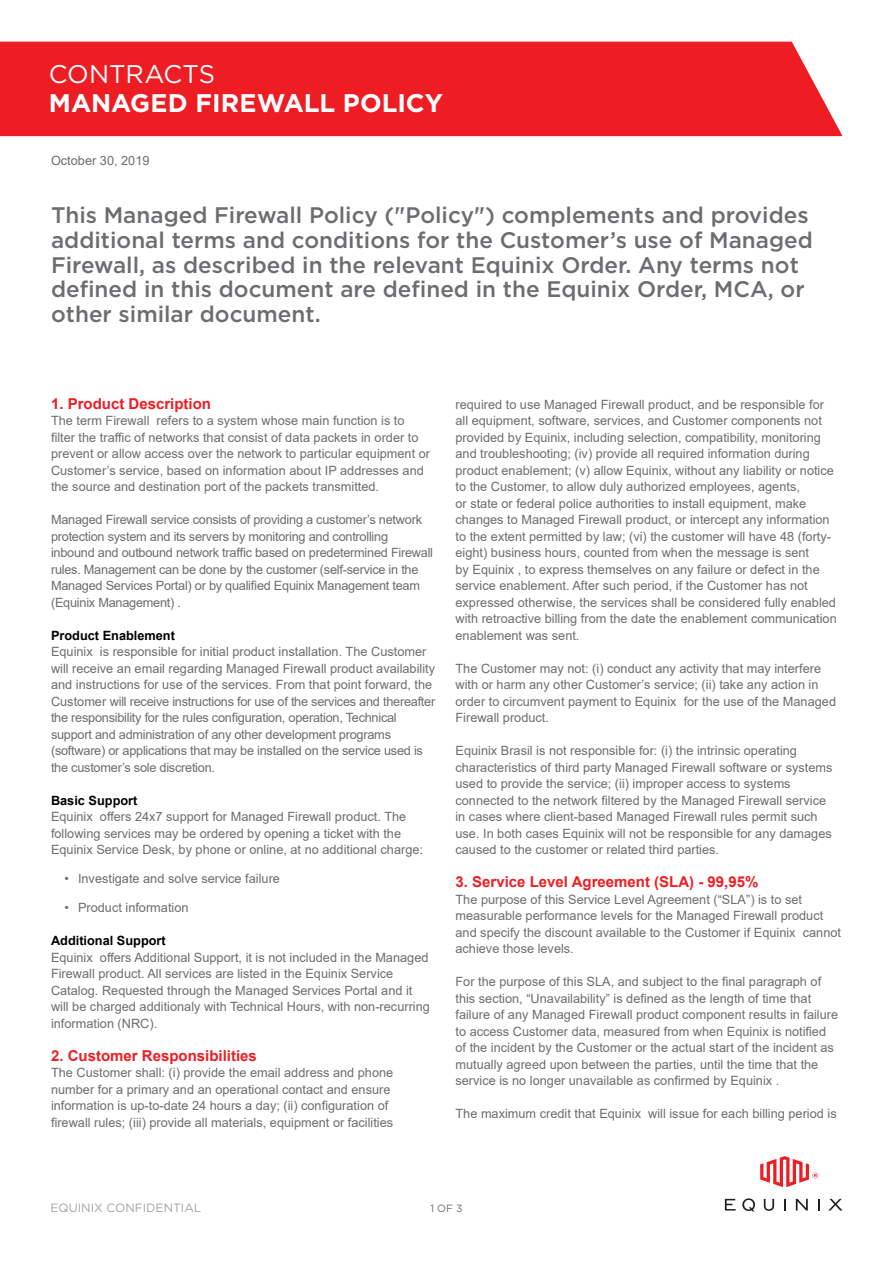
<style>
.page{position:relative;width:893px;height:1263px;background:#fff}
.page>*{position:absolute;margin:0;border:0;box-sizing:border-box;transform-origin:0 0}
.Main_Title_Front{font:700 25.5px "Gotham";color:#fff}
.Category_Title_Front{font:25.5px "Gotham";letter-spacing:-.01em;color:#fff}
.Lead_In{font:500 22.5px/24.8px "Gotham";color:#6c6d70}
.Body_Title_1_Space{font:700 15px "Arial";color:#ee1d23}
.Body_Copy{font:12.75px/16.5px "Arial";color:#6c6d70}
.Body_Copy-2{font:12.75px/16.5px "Arial";letter-spacing:-.02em;color:#6c6d70}
.Body_Title_1_Space-2{font:700 12.75px "Arial";color:#010100}
.Copyright{font:12px "Gotham";color:#a1a3a6}
.t1{font:10.5px "Gotham";color:#6c6d70}
</style>
<div class="page">
<svg style="left:725px;top:1199px;width:11px;height:11px"></svg>
<svg style="left:764px;top:1199px;width:10px;height:12px"></svg>
<svg style="left:796px;top:1199px;width:12px;height:11px"></svg>
<svg style="left:818px;top:1199px;width:2px;height:11px"></svg>
<svg style="left:829px;top:1199px;width:13px;height:11px"></svg>
<svg style="left:742px;top:1198px;width:13px;height:13px"></svg>
<svg style="left:760px;top:1156px;width:58px;height:31px"></svg>
<div style="left:0;top:42px;width:842px;height:94px;background:#ee1d23"></div>
<p class="Category_Title_Front" style="left:49px;top:58px;width:168px">CONTRACTS</p>
<p class="Main_Title_Front" style="left:49px;top:86px;width:395px">MANAGED FIREWALL POLICY</p>
<p class="Body_Copy" style="left:51px;top:153px;width:100px">October 30, 2019</p>
<p class="Lead_In" style="left:51px;top:203px;width:763px">This Managed Firewall Policy ("Policy") complements and provides additional terms and conditions for the Customer’s use of Managed Firewall, as described in the relevant Equinix Order. Any terms not defined in this document are defined in the Equinix Order, MCA, or other similar document.</p>
<p class="Body_Title_1_Space" style="left:51px;top:393px;width:162px">1. Product Description</p>
<p class="Body_Copy" style="left:51px;top:412px;width:381px">The term Firewall refers to a system whose main function is to filter the traffic of networks that consist of data packets in order to prevent or allow access over the network to particular equipment or Customer’s service, based on information about IP addresses and the source and destination port of the packets transmitted.</p>
<p class="Body_Copy-2" style="left:51px;top:511px;width:384px">Managed Firewall service consists of providing a customer’s network protection system and its servers by monitoring and controlling inbound and outbound network traffic based on predetermined Firewall rules. Management can be done by the customer (self-service in the Managed Services Portal) or by qualified Equinix Management team (Equinix Management) .</p>
<p class="Body_Title_1_Space-2" style="left:51px;top:626px;width:125px">Product Enablement</p>
<p class="Body_Copy-2" style="left:51px;top:643px;width:386px">Equinix is responsible for initial product installation. The Customer will receive an email regarding Managed Firewall product availability and instructions for use of the services. From that point forward, the Customer will receive instructions for use of the services and thereafter the responsibility for the rules configuration, operation, Technical support and administration of any other development programs (software) or applications that may be installed on the service used is the customer’s sole discretion.</p>
<p class="Body_Title_1_Space-2" style="left:51px;top:791px;width:88px">Basic Support</p>
<p class="Body_Copy" style="left:51px;top:808px;width:374px">Equinix offers 24x7 support for Managed Firewall product. The following services may be ordered by opening a ticket with the<br>Equinix Service Desk, by phone or online, at no additional charge:</p>
<p class="Body_Copy" style="left:65px;top:870px;width:217px">• Investigate and solve service failure</p>
<p class="Body_Copy" style="left:65px;top:899px;width:126px">• Product information</p>
<p class="Body_Title_1_Space-2" style="left:51px;top:932px;width:116px">Additional Support</p>
<p class="Body_Copy" style="left:51px;top:949px;width:380px">Equinix offers Additional Support, it is not included in the Managed Firewall product. All services are listed in the Equinix Service Catalog. Requested through the Managed Services Portal and it will be charged additionaly with Technical Hours, with non-recurring information (NRC).</p>
<p class="Body_Title_1_Space" style="left:51px;top:1045px;width:207px">2. Customer Responsibilities</p>
<p class="Body_Copy" style="left:51px;top:1064px;width:344px">The Customer shall: (i) provide the email address and phone number for a primary and an operational contact and ensure information is up-to-date 24 hours a day; (ii) configuration of firewall rules; (iii) provide all materials, equipment or facilities</p>
<p class="Body_Copy" style="left:455px;top:396px;width:383px">required to use Managed Firewall product, and be responsible for all equipment, software, services, and Customer components not provided by Equinix, including selection, compatibility, monitoring and troubleshooting; (iv) provide all required information during product enablement; (v) allow Equinix, without any liability or notice to the Customer, to allow duly authorized employees, agents,<br>or state or federal police authorities to install equipment, make changes to Managed Firewall product, or intercept any information to the extent permitted by law; (vi) the customer will have 48 (forty&shy;eight) business hours, counted from when the message is sent<br>by Equinix , to express themselves on any failure or defect in the service enablement. After such period, if the Customer has not expressed otherwise, the services shall be considered fully enabled with retroactive billing from the date the enablement communication enablement was sent.</p>
<p class="Body_Copy" style="left:455px;top:660px;width:382px">The Customer may not: (i) conduct any activity that may interfere with or harm any other Customer’s service; (ii) take any action in order to circumvent payment to Equinix for the use of the Managed Firewall product.</p>
<p class="Body_Copy" style="left:455px;top:742px;width:378px">Equinix Brasil is not responsible for: (i) the intrinsic operating characteristics of third party Managed Firewall software or systems used to provide the service; (ii) improper access to systems connected to the network filtered by the Managed Firewall service in cases where client-based Managed Firewall rules permit such use. In both cases Equinix will not be responsible for any damages caused to the customer or related third parties.</p>
<p class="Body_Title_1_Space" style="left:455px;top:871px;width:304px">3. Service Level Agreement (SLA) - 99,95%</p>
<p class="Body_Copy" style="left:455px;top:891px;width:387px">The purpose of this Service Level Agreement (“SLA”) is to set measurable performance levels for the Managed Firewall product and specify the discount available to the Customer if Equinix cannot achieve those levels.</p>
<p class="Body_Copy" style="left:455px;top:973px;width:384px">For the purpose of this SLA, and subject to the final paragraph of this section, “Unavailability” is defined as the length of time that failure of any Managed Firewall product component results in failure to access Customer data, measured from when Equinix is notified of the incident by the Customer or the actual start of the incident as mutually agreed upon between the parties, until the time that the service is no longer unavailable as confirmed by Equinix .</p>
<p class="Body_Copy" style="left:455px;top:1105px;width:383px">The maximum credit that Equinix will issue for each billing period is</p>
<p class="Copyright" style="left:50px;top:1200px;width:152px">EQUINIX CONFIDENTIAL</p>
<p class="t1" style="left:430px;top:1201px;width:34px">1 OF 3</p>
</div>
